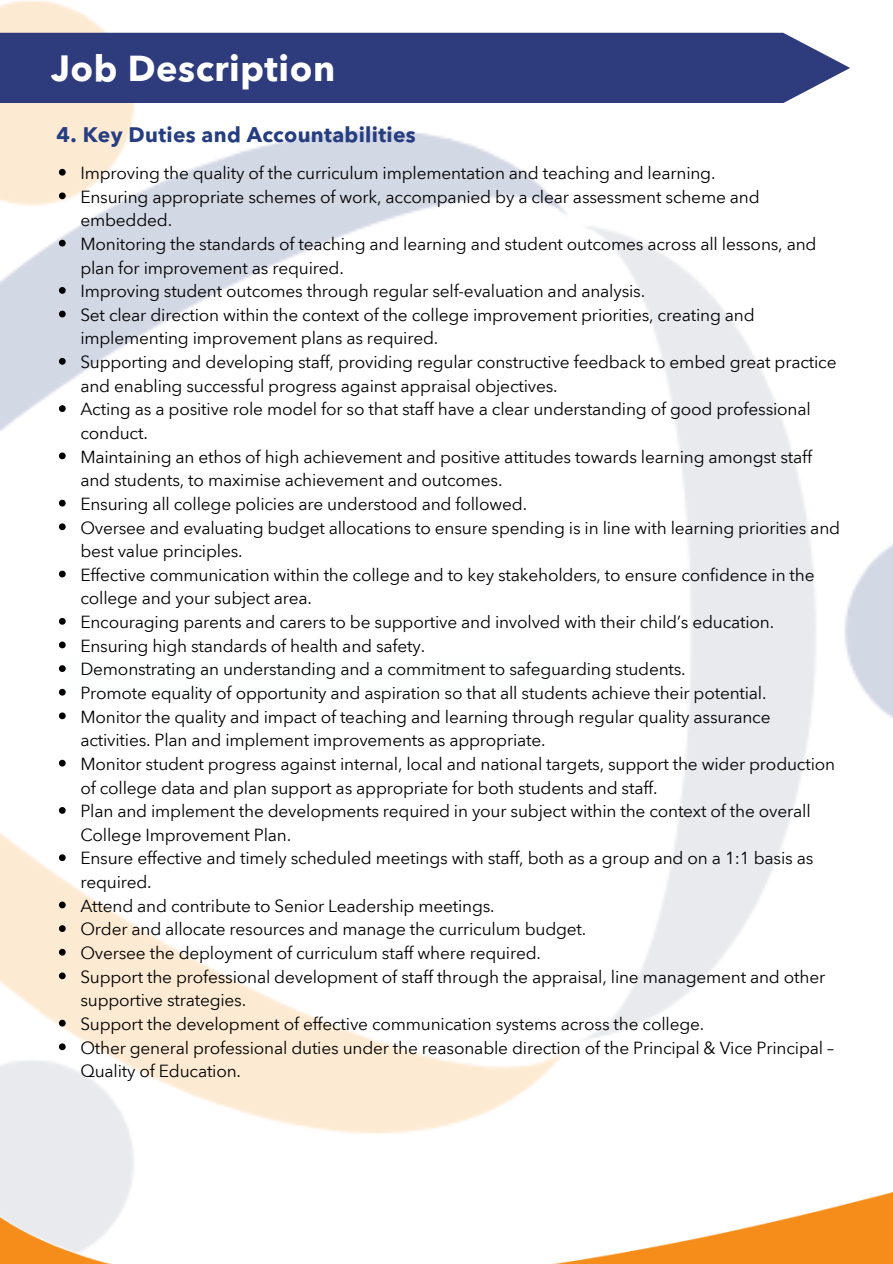
<style>
.page{position:relative;width:893px;height:1264px;background:#fff}
.page>*{position:absolute;margin:0;border:0;box-sizing:border-box;transform-origin:0 0}
.t1{font:700 36px "Avenir Next Arabic";letter-spacing:.015em;color:#fff}
.t2{font:700 21px "Avenir Next Arabic";letter-spacing:.015em;color:#263d80}
.t3{font:17.25px/23.7px "Avenir Next Arabic";letter-spacing:-.01em;color:#000}
</style>
<div class="page">
<img style="left:0;top:0;width:892px;height:1187px">
<div style="left:65px;top:656px;width:491px;height:35px;background:#fdfefe"></div>
<div style="left:0;top:33px;width:850px;height:70px;background:#2e3c7d"></div>
<svg style="left:59px;top:169px;width:7px;height:7px"></svg>
<svg style="left:59px;top:192px;width:7px;height:7px"></svg>
<svg style="left:59px;top:240px;width:7px;height:6px"></svg>
<svg style="left:59px;top:287px;width:7px;height:7px"></svg>
<svg style="left:59px;top:311px;width:7px;height:6px"></svg>
<svg style="left:59px;top:358px;width:7px;height:7px"></svg>
<svg style="left:59px;top:405px;width:7px;height:7px"></svg>
<svg style="left:59px;top:452px;width:7px;height:7px"></svg>
<svg style="left:59px;top:500px;width:7px;height:6px"></svg>
<svg style="left:59px;top:523px;width:7px;height:7px"></svg>
<svg style="left:59px;top:570px;width:7px;height:7px"></svg>
<svg style="left:59px;top:618px;width:7px;height:6px"></svg>
<svg style="left:59px;top:641px;width:7px;height:7px"></svg>
<svg style="left:59px;top:665px;width:7px;height:7px"></svg>
<svg style="left:59px;top:689px;width:7px;height:6px"></svg>
<svg style="left:59px;top:712px;width:7px;height:7px"></svg>
<svg style="left:59px;top:759px;width:7px;height:7px"></svg>
<svg style="left:59px;top:807px;width:7px;height:6px"></svg>
<svg style="left:59px;top:854px;width:7px;height:7px"></svg>
<svg style="left:59px;top:901px;width:7px;height:7px"></svg>
<svg style="left:59px;top:925px;width:7px;height:7px"></svg>
<svg style="left:59px;top:948px;width:7px;height:7px"></svg>
<svg style="left:59px;top:972px;width:7px;height:7px"></svg>
<svg style="left:59px;top:1019px;width:7px;height:7px"></svg>
<svg style="left:59px;top:1043px;width:7px;height:7px"></svg>
<img style="left:0;top:1187px;width:892px;height:76px">
<h1 class="t1" style="left:51px;top:48px;width:286px">Job Description</h1>
<h2 class="t2" style="left:57px;top:122px;width:360px">4. Key Duties and Accountabilities</h2>
<p class="t3" style="left:80px;top:161px;width:636px">Improving the quality of the curriculum implementation and teaching and learning.</p>
<p class="t3" style="left:80px;top:185px;width:680px">Ensuring appropriate schemes of work, accompanied by a clear assessment scheme and embedded.</p>
<p class="t3" style="left:80px;top:232px;width:737px">Monitoring the standards of teaching and learning and student outcomes across all lessons, and plan for improvement as required.</p>
<p class="t3" style="left:80px;top:279px;width:566px">Improving student outcomes through regular self-evaluation and analysis.</p>
<p class="t3" style="left:80px;top:303px;width:675px">Set clear direction within the context of the college improvement priorities, creating and implementing improvement plans as required.</p>
<p class="t3" style="left:80px;top:350px;width:757px">Supporting and developing staff, providing regular constructive feedback to embed great practice and enabling successful progress against appraisal objectives.</p>
<p class="t3" style="left:80px;top:397px;width:731px">Acting as a positive role model for so that staff have a clear understanding of good professional conduct.</p>
<p class="t3" style="left:80px;top:445px;width:733px">Maintaining an ethos of high achievement and positive attitudes towards learning amongst staff and students, to maximise achievement and outcomes.</p>
<p class="t3" style="left:80px;top:492px;width:448px">Ensuring all college policies are understood and followed.</p>
<p class="t3" style="left:80px;top:515px;width:761px">Oversee and evaluating budget allocations to ensure spending is in line with learning priorities and best value principles.</p>
<p class="t3" style="left:80px;top:563px;width:735px">Effective communication within the college and to key stakeholders, to ensure confidence in the college and your subject area.</p>
<p class="t3" style="left:80px;top:610px;width:695px">Encouraging parents and carers to be supportive and involved with their child’s education.</p>
<p class="t3" style="left:80px;top:634px;width:346px">Ensuring high standards of health and safety.</p>
<p class="t3" style="left:80px;top:657px;width:607px">Demonstrating an understanding and a commitment to safeguarding students.</p>
<p class="t3" style="left:80px;top:681px;width:687px">Promote equality of opportunity and aspiration so that all students achieve their potential.</p>
<p class="t3" style="left:80px;top:704px;width:691px">Monitor the quality and impact of teaching and learning through regular quality assurance activities. Plan and implement improvements as appropriate.</p>
<p class="t3" style="left:80px;top:752px;width:756px">Monitor student progress against internal, local and national targets, support the wider production of college data and plan support as appropriate for both students and staff.</p>
<p class="t3" style="left:80px;top:799px;width:731px">Plan and implement the developments required in your subject within the context of the overall<br>College Improvement Plan.</p>
<p class="t3" style="left:80px;top:846px;width:734px">Ensure effective and timely scheduled meetings with staff, both as a group and on a 1:1 basis as required.</p>
<p class="t3" style="left:80px;top:893px;width:416px">Attend and contribute to Senior Leadership meetings.</p>
<p class="t3" style="left:80px;top:917px;width:507px">Order and allocate resources and manage the curriculum budget.</p>
<p class="t3" style="left:80px;top:941px;width:462px">Oversee the deployment of curriculum staff where required.</p>
<p class="t3" style="left:80px;top:964px;width:746px">Support the professional development of staff through the appraisal, line management and other supportive strategies.</p>
<p class="t3" style="left:80px;top:1012px;width:625px">Support the development of effective communication systems across the college.</p>
<p class="t3" style="left:80px;top:1035px;width:755px">Other general professional duties under the reasonable direction of the Principal &amp; Vice Principal –<br>Quality of Education.</p>
</div>
